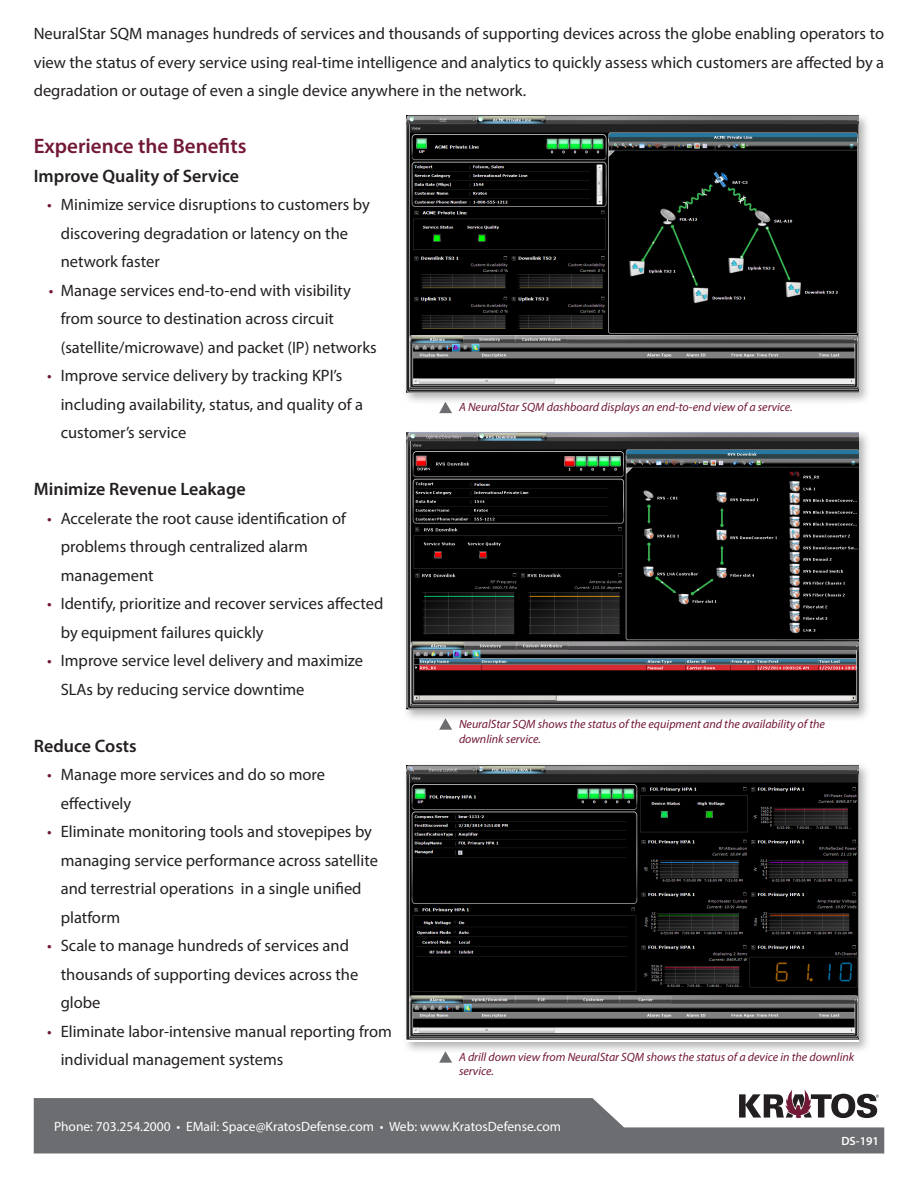
<style>
.page{position:relative;width:918px;height:1188px;background:#fff}
.page>*{position:absolute;margin:0;border:0;box-sizing:border-box;transform-origin:0 0}
.t1{font:600 21px "Myriad Pro";color:#721935}
.t2{font:600 18px "Myriad Pro";color:#231f20}
.t3{font:16.5px/28.5px "Myriad Pro";color:#231f20;text-align:justify}
.t4{font:13.5px "Myriad Pro";color:#fff}
.t5{font:italic 12px/14.4px "Myriad Pro";color:#721935}
.t6{font:600 12px "Myriad Pro";color:#fff}
.s1{color:#721935}
</style>
<div class="page">
<svg style="left:34px;top:1098px;width:850px;height:56px;background:#7e7f82"></svg>
<svg style="left:739px;top:1090px;width:140px;height:28px"></svg>
<div style="left:402px;top:112px;width:469px;height:293px;background:#231f20;opacity:.35"></div>
<img style="left:406px;top:116px;width:453px;height:277px">
<div style="left:402px;top:429px;width:469px;height:293px;background:#231f20;opacity:.35"></div>
<img style="left:406px;top:433px;width:453px;height:277px">
<div style="left:402px;top:761px;width:469px;height:293px;background:#231f20;opacity:.35"></div>
<img style="left:406px;top:765px;width:453px;height:277px">
<svg style="left:439px;top:402px;width:13px;height:11px"></svg>
<svg style="left:439px;top:718px;width:13px;height:12px"></svg>
<svg style="left:439px;top:1051px;width:13px;height:12px"></svg>
<p class="t3" style="left:34px;top:19px;width:852px">NeuralStar SQM manages hundreds of services and thousands of supporting devices across the globe enabling operators to view the status of every service using real-time intelligence and analytics to quickly assess which customers are affected by a degradation or outage of even a single device anywhere in the network.</p>
<p class="t1" style="left:34px;top:133px;width:214px">Experience the Benefits</p>
<p class="t2" style="left:34px;top:164px;width:207px">Improve Quality of Service</p>
<p class="t3" style="left:47px;top:190px;width:324px"><span class="s1">•</span> Minimize service disruptions to customers by</p>
<p class="t3" style="left:61px;top:219px;width:289px">discovering degradation or latency on the</p>
<p class="t3" style="left:61px;top:247px;width:101px">network faster</p>
<p class="t3" style="left:49px;top:276px;width:304px"><span class="s1">•</span> Manage services end-to-end with visibility</p>
<p class="t3" style="left:61px;top:304px;width:275px">from source to destination across circuit</p>
<p class="t3" style="left:61px;top:333px;width:317px">(satellite/microwave) and packet (IP) networks</p>
<p class="t3" style="left:47px;top:361px;width:297px"><span class="s1">•</span> Improve service delivery by tracking KPI’s</p>
<p class="t3" style="left:61px;top:390px;width:304px">including availability, status, and quality of a</p>
<p class="t3" style="left:61px;top:418px;width:127px">customer’s service</p>
<p class="t5" style="left:459px;top:400px;width:335px">A NeuralStar SQM dashboard displays an end-to-end view of a service.</p>
<p class="t2" style="left:34px;top:478px;width:213px">Minimize Revenue Leakage</p>
<p class="t3" style="left:47px;top:504px;width:300px"><span class="s1">•</span> Accelerate the root cause identification of</p>
<p class="t3" style="left:61px;top:532px;width:249px">problems through centralized alarm</p>
<p class="t3" style="left:61px;top:561px;width:94px">management</p>
<p class="t3" style="left:47px;top:589px;width:338px"><span class="s1">•</span> Identify, prioritize and recover services affected</p>
<p class="t3" style="left:61px;top:618px;width:204px">by equipment failures quickly</p>
<p class="t3" style="left:47px;top:646px;width:317px"><span class="s1">•</span> Improve service level delivery and maximize</p>
<p class="t3" style="left:61px;top:675px;width:245px">SLAs by reducing service downtime</p>
<p class="t2" style="left:34px;top:734px;width:104px">Reduce Costs</p>
<p class="t3" style="left:47px;top:760px;width:279px"><span class="s1">•</span> Manage more services and do so more</p>
<p class="t3" style="left:61px;top:789px;width:72px">effectively</p>
<p class="t3" style="left:47px;top:817px;width:326px"><span class="s1">•</span> Eliminate monitoring tools and stovepipes by</p>
<p class="t3" style="left:61px;top:846px;width:319px">managing service performance across satellite</p>
<p class="t3" style="left:61px;top:874px;width:302px">and terrestrial operations in a single unified</p>
<p class="t3" style="left:61px;top:903px;width:61px">platform</p>
<p class="t3" style="left:47px;top:931px;width:303px"><span class="s1">•</span> Scale to manage hundreds of services and</p>
<p class="t3" style="left:61px;top:960px;width:299px">thousands of supporting devices across the</p>
<p class="t3" style="left:61px;top:988px;width:41px">globe</p>
<p class="t3" style="left:47px;top:1017px;width:346px"><span class="s1">•</span> Eliminate labor-intensive manual reporting from</p>
<p class="t3" style="left:61px;top:1045px;width:224px">individual management systems</p>
<p class="t5" style="left:459px;top:717px;width:367px">NeuralStar SQM shows the status of the equipment and the availability of the downlink service.</p>
<p class="t5" style="left:459px;top:1049px;width:397px">A drill down view from NeuralStar SQM shows the status of a device in the downlink service.</p>
<p class="t4" style="left:54px;top:1118px;width:509px">Phone: 703.254.2000 • EMail: Space@KratosDefense.com • Web: www.KratosDefense.com</p>
<p class="t6" style="left:841px;top:1134px;width:39px">DS-191</p>
</div>
